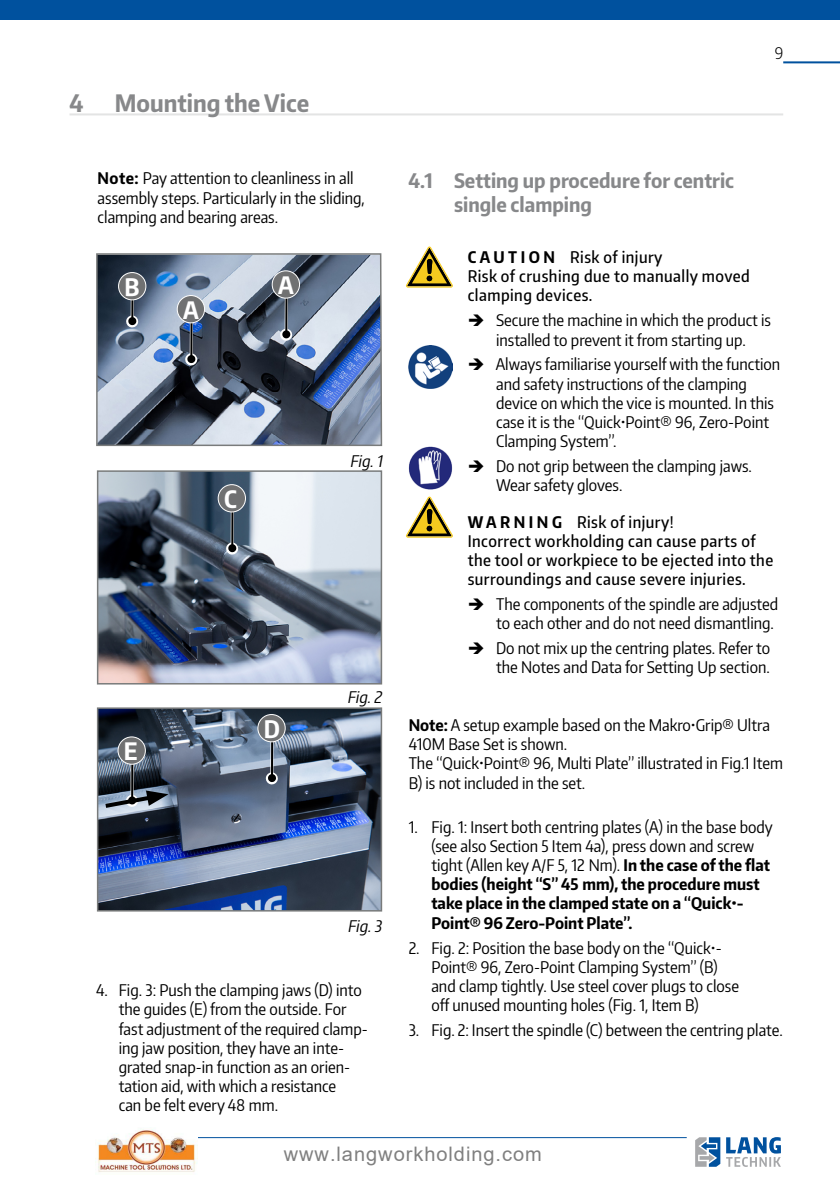
<style>
.page{position:relative;width:840px;height:1191px;background:#fff}
.page>*{position:absolute;margin:0;border:0;box-sizing:border-box;transform-origin:0 0}
.t1{font:700 24px "Encode Sans Condensed";color:#87888a}
.t2{font:700 24px "Encode Sans Condensed";color:#fff}
.t3{font:700 20px/24px "Encode Sans Condensed";color:#87888a}
.t4{font:20px "Arial";letter-spacing:.05em;color:#808080}
.t5{font:16px/19.2px "Encode Sans Condensed";color:#000}
.t6{font:700 16px/19.2px "Encode Sans Condensed";color:#000}
.t7{font:500 16px/19.2px "Encode Sans Condensed";letter-spacing:.03em;color:#000}
.t8{font:italic 16px "Encode Sans Condensed";color:#000}
.t9{font:300 16px "Encode Sans Condensed";color:#000}
.s1{font-weight:700}
.s2{font-weight:400}
</style>
<div class="page">
<div style="left:0;top:0;width:839px;height:20px;background:#00519e"></div>
<hr style="left:96px;top:1137px;width:590px;height:1px;background:#00519e">
<hr style="left:782px;top:61px;width:57px;height:2px;background:#00519e">
<svg style="left:695px;top:1137px;width:85px;height:29px"></svg>
<hr style="left:69px;top:113px;width:713px;height:2px;background:#e3e4e4">
<svg style="left:406px;top:246px;width:46px;height:42px"></svg>
<svg style="left:406px;top:496px;width:46px;height:42px"></svg>
<img style="left:408px;top:345px;width:44px;height:44px">
<img style="left:408px;top:446px;width:44px;height:43px">
<img style="left:100px;top:473px;width:279px;height:208px">
<div style="left:97px;top:470px;width:285px;height:214px;border:2px solid #797b7b"></div>
<svg style="left:230px;top:512px;width:4px;height:30px"></svg>
<svg style="left:225px;top:542px;width:14px;height:13px"></svg>
<hr style="left:231px;top:501px;width:2px;height:47px;background:#000">
<div style="left:228px;top:544px;width:8px;height:8px;background:#000;border-radius:3px"></div>
<div style="left:218px;top:484px;width:27px;height:28px;background:#707172;border-radius:50%"></div>
<div style="left:217px;top:484px;width:29px;height:28px;border:1px solid #fff;border-radius:50%"></div>
<img style="left:100px;top:710px;width:279px;height:198px">
<div style="left:97px;top:707px;width:285px;height:204px;border:2px solid #797b7b"></div>
<hr style="left:270px;top:730px;width:3px;height:48px;background:#fff">
<svg style="left:265px;top:772px;width:13px;height:13px"></svg>
<hr style="left:271px;top:731px;width:2px;height:47px;background:#000">
<svg style="left:267px;top:773px;width:9px;height:9px"></svg>
<div style="left:258px;top:714px;width:27px;height:28px;background:#707172;border-radius:50%"></div>
<div style="left:257px;top:714px;width:28px;height:28px;border:1px solid #fff;border-radius:50%"></div>
<svg style="left:130px;top:764px;width:4px;height:26px"></svg>
<hr style="left:131px;top:753px;width:2px;height:47px;background:#000">
<div style="left:118px;top:737px;width:27px;height:27px;background:#707172;border-radius:50%"></div>
<div style="left:117px;top:736px;width:29px;height:28px;border:1px solid #fff;border-radius:50%"></div>
<svg style="left:101px;top:790px;width:67px;height:20px"></svg>
<svg style="left:96px;top:253px;width:287px;height:194px;background:#6d7b90"></svg>
<svg style="left:284px;top:299px;width:4px;height:29px"></svg>
<svg style="left:279px;top:328px;width:13px;height:13px"></svg>
<hr style="left:285px;top:287px;width:2px;height:47px;background:#000">
<div style="left:282px;top:330px;width:8px;height:9px;background:#000;border-radius:3px"></div>
<div style="left:272px;top:271px;width:27px;height:27px;background:#707172;border-radius:50%"></div>
<div style="left:271px;top:270px;width:29px;height:29px;border:1px solid #fff;border-radius:50%"></div>
<svg style="left:189px;top:323px;width:4px;height:30px"></svg>
<svg style="left:184px;top:353px;width:14px;height:13px"></svg>
<hr style="left:190px;top:312px;width:2px;height:47px;background:#000">
<div style="left:187px;top:355px;width:9px;height:8px;background:#000;border-radius:3px"></div>
<div style="left:177px;top:295px;width:27px;height:28px;background:#707172;border-radius:50%"></div>
<div style="left:177px;top:295px;width:28px;height:28px;border:1px solid #fff;border-radius:50%"></div>
<hr style="left:131px;top:273px;width:3px;height:48px;background:#fff">
<svg style="left:125px;top:315px;width:14px;height:13px"></svg>
<hr style="left:131px;top:274px;width:2px;height:47px;background:#000">
<div style="left:128px;top:317px;width:9px;height:8px;background:#000;border-radius:3px"></div>
<div style="left:118px;top:272px;width:28px;height:28px;background:#707172;border-radius:50%"></div>
<div style="left:118px;top:272px;width:28px;height:28px;border:1px solid #fff;border-radius:50%"></div>
<img style="left:96px;top:1128px;width:101px;height:44px">
<h1 class="t1" style="left:69px;top:87px;width:15px">4</h1>
<h1 class="t1" style="left:115px;top:87px;width:196px">Mounting the Vice</h1>
<p class="t5" style="left:98px;top:168px;width:269px"><span class="s1">Note:</span> Pay attention to cleanliness in all assembly steps. Particularly in the sliding, clamping and bearing areas.</p>
<h1 class="t2" style="left:124px;top:271px;width:17px">B</h1>
<h1 class="t2" style="left:183px;top:294px;width:17px">A</h1>
<h1 class="t2" style="left:278px;top:269px;width:17px">A</h1>
<h1 class="t2" style="left:224px;top:483px;width:14px">C</h1>
<p class="t8" style="left:349px;top:451px;width:37px">Fig.1</p>
<h1 class="t2" style="left:124px;top:735px;width:15px">E</h1>
<h1 class="t2" style="left:263px;top:713px;width:18px">D</h1>
<p class="t8" style="left:347px;top:686px;width:39px">Fig.2</p>
<p class="t8" style="left:347px;top:915px;width:39px">Fig.3</p>
<p class="t5" style="left:119px;top:980px;width:250px;text-indent:-23px">4. Fig. 3: Push the clamping jaws (D) into the guides (E) from the outside. For fast adjustment of the required clamp&shy;ing jaw position, they have an inte&shy;grated snap-in function as an orien&shy;tation aid, with which a resistance<br>can be felt every 48 mm.</p>
<p class="t9" style="left:774px;top:43px;width:10px">9</p>
<p class="t3" style="left:454px;top:168px;width:281px;text-indent:-45px">4.1 Setting up procedure for centric single clamping</p>
<p class="t7" style="left:467px;top:247px;width:283px"><span class="s1">C A U T I O N</span> Risk of injury<br>Risk of crushing due to manually moved clamping devices.</p>
<p class="t5" style="left:496px;top:310px;width:276px">Secure the machine in which the product is installed to prevent it from starting up.</p>
<p class="t5" style="left:495px;top:354px;width:286px">Always familiarise yourself with the function and safety instructions of the clamping device on which the vice is mounted. In this case it is the “Quick•Point® 96, Zero-Point Clamping System”.</p>
<p class="t5" style="left:496px;top:456px;width:257px">Do not grip between the clamping jaws.<br>Wear safety gloves.</p>
<p class="t7" style="left:467px;top:511px;width:307px"><span class="s1">WA R N I N G</span> Risk of injury!<br>Incorrect workholding can cause parts of the tool or workpiece to be ejected into the surroundings and cause severe injuries.</p>
<p class="t5" style="left:496px;top:594px;width:283px">The components of the spindle are adjusted to each other and do not need dismantling.</p>
<p class="t5" style="left:496px;top:638px;width:275px">Do not mix up the centring plates. Refer to the Notes and Data for Setting Up section.</p>
<p class="t5" style="left:408px;top:715px;width:375px"><span class="s1">Note:</span> A setup example based on the Makro•Grip® Ultra 410M Base Set is shown.<br>The “Quick•Point® 96, Multi Plate” illustrated in Fig.1 Item B) is not included in the set.</p>
<p class="t6" style="left:431px;top:816px;width:343px;text-indent:-23px"><span class="s2">1. Fig. 1: Insert both centring plates (A) in the base body (see also Section 5 Item 4a), press down and screw tight (Allen key A/F 5, 12 Nm).</span> In the case of the flat bodies (height “S” 45 mm), the procedure must take place in the clamped state on a “Quick•- Point® 96 Zero-Point Plate”.</p>
<p class="t5" style="left:431px;top:937px;width:309px;text-indent:-23px">2. Fig. 2: Position the base body on the “Quick•- Point® 96, Zero-Point Clamping System” (B) and clamp tightly. Use steel cover plugs to close off unused mounting holes (Fig. 1, Item B)</p>
<p class="t5" style="left:408px;top:1020px;width:375px">3. Fig. 2: Insert the spindle (C) between the centring plate.</p>
<p class="t4" style="left:283px;top:1139px;width:259px">www.langworkholding.com</p>
</div>
